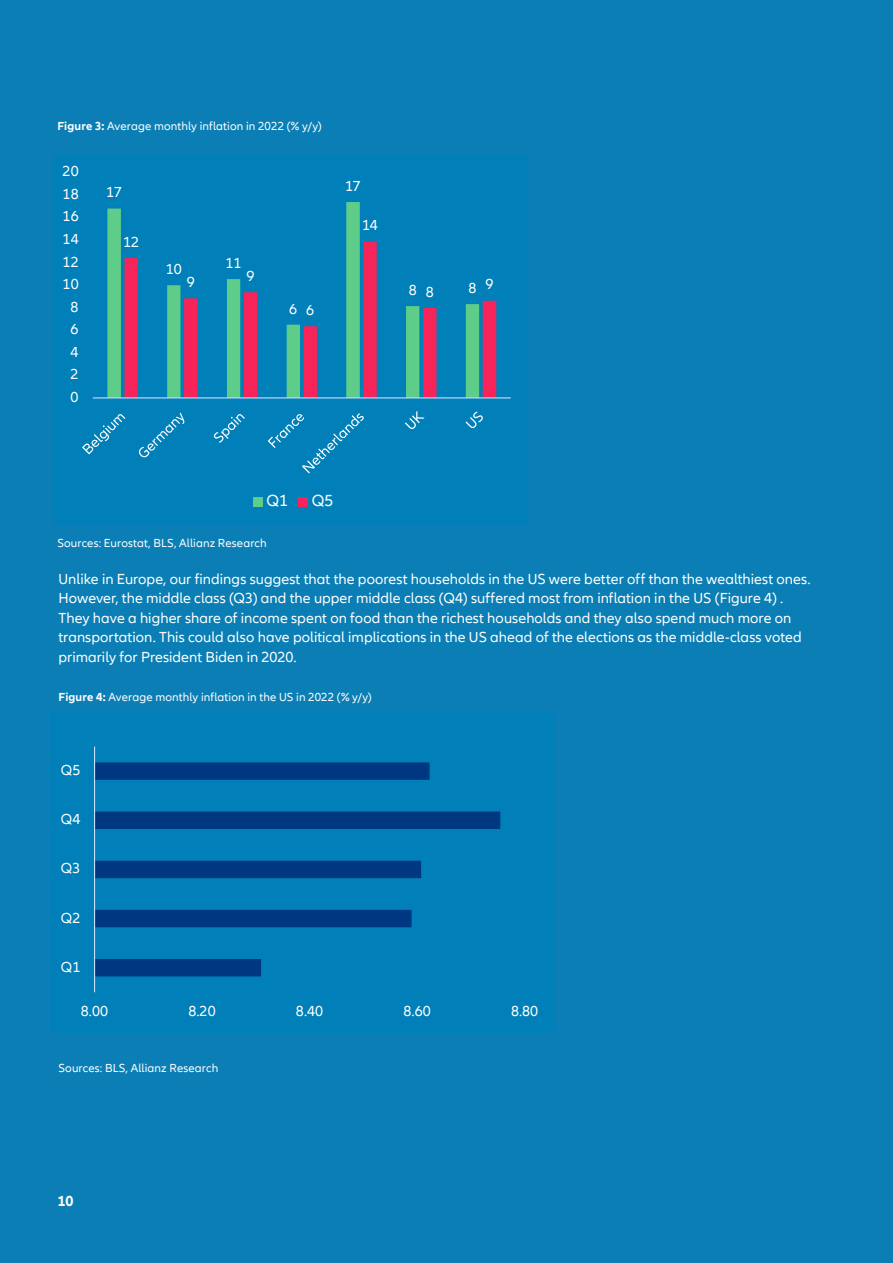
<style>
.page{position:relative;width:893px;height:1263px;background:#0b7fb5}
.page>*{position:absolute;margin:0;border:0;box-sizing:border-box;transform-origin:0 0}
.t1{font:16.5px "Allianz Neo";color:#fff}
.t2{font:15px/19.5px "Allianz Neo";letter-spacing:.005em;color:#fff}
.t3{font:700 15px "Allianz Neo";color:#fff}
.t4{font:12px "Allianz Neo";letter-spacing:.01em;color:#fff}
.s1{font-weight:700}
</style>
<div class="page">
<div style="left:53px;top:155px;width:474px;height:370px;background:#007fb8"></div>
<svg style="left:107px;top:202px;width:253px;height:195px"></svg>
<svg style="left:124px;top:241px;width:372px;height:156px"></svg>
<hr style="left:93px;top:397px;width:418px;height:1px;background:#c6deff">
<svg style="left:82px;top:414px;width:43px;height:40px"></svg>
<svg style="left:139px;top:413px;width:45px;height:44px"></svg>
<svg style="left:214px;top:414px;width:31px;height:29px"></svg>
<svg style="left:268px;top:413px;width:96px;height:60px"></svg>
<svg style="left:405px;top:411px;width:20px;height:18px"></svg>
<svg style="left:465px;top:412px;width:18px;height:16px"></svg>
<div style="left:253px;top:497px;width:10px;height:9px;background:#5fcd8a"></div>
<div style="left:299px;top:497px;width:9px;height:9px;background:#f62459"></div>
<div style="left:50px;top:711px;width:504px;height:321px;background:#007fb8"></div>
<svg style="left:95px;top:762px;width:405px;height:214px"></svg>
<hr style="left:94px;top:746px;width:1px;height:246px;background:#c6deff">
<p class="t4" style="left:57px;top:119px;width:266px"><span class="s1">Figure 3:</span> Average monthly inflation in 2022 (% y/y)</p>
<p class="t2" style="left:63px;top:162px;width:18px">20</p>
<p class="t2" style="left:63px;top:184px;width:18px">18</p>
<p class="t2" style="left:63px;top:207px;width:18px">16</p>
<p class="t2" style="left:63px;top:230px;width:18px">14</p>
<p class="t2" style="left:63px;top:252px;width:18px">12</p>
<p class="t2" style="left:63px;top:275px;width:18px">10</p>
<p class="t2" style="left:71px;top:297px;width:10px">8</p>
<p class="t2" style="left:71px;top:320px;width:10px">6</p>
<p class="t2" style="left:71px;top:342px;width:10px">4</p>
<p class="t2" style="left:71px;top:365px;width:10px">2</p>
<p class="t2" style="left:71px;top:387px;width:10px">0</p>
<p class="t2" style="left:106px;top:183px;width:17px">17</p>
<p class="t2" style="left:123px;top:233px;width:17px">12</p>
<p class="t2" style="left:166px;top:260px;width:17px">10</p>
<p class="t2" style="left:187px;top:273px;width:10px">9</p>
<p class="t2" style="left:226px;top:254px;width:17px">11</p>
<p class="t2" style="left:246px;top:267px;width:10px">9</p>
<p class="t2" style="left:289px;top:299px;width:10px">6</p>
<p class="t2" style="left:306px;top:301px;width:10px">6</p>
<p class="t2" style="left:345px;top:176px;width:17px">17</p>
<p class="t2" style="left:362px;top:216px;width:17px">14</p>
<p class="t2" style="left:409px;top:281px;width:10px">8</p>
<p class="t2" style="left:468px;top:279px;width:10px">8</p>
<p class="t2" style="left:426px;top:282px;width:10px">8</p>
<p class="t2" style="left:485px;top:275px;width:10px">9</p>
<p class="t1" style="left:267px;top:491px;width:23px">Q1</p>
<p class="t1" style="left:312px;top:491px;width:23px">Q5</p>
<p class="t4" style="left:57px;top:536px;width:211px">Sources: Eurostat, BLS, Allianz Research</p>
<p class="t2" style="left:58px;top:570px;width:754px">Unlike in Europe, our findings suggest that the poorest households in the US were better off than the wealthiest ones.<br>However, the middle class (Q3) and the upper middle class (Q4) suffered most from inflation in the US (Figure 4) .<br>They have a higher share of income spent on food than the richest households and they also spend much more on transportation. This could also have political implications in the US ahead of the elections as the middle-class voted primarily for President Biden in 2020.</p>
<p class="t4" style="left:58px;top:690px;width:315px"><span class="s1">Figure 4:</span> Average monthly inflation in the US in 2022 (% y/y)</p>
<p class="t2" style="left:61px;top:761px;width:21px">Q5</p>
<p class="t2" style="left:61px;top:810px;width:21px">Q4</p>
<p class="t2" style="left:61px;top:859px;width:21px">Q3</p>
<p class="t2" style="left:61px;top:908px;width:21px">Q2</p>
<p class="t2" style="left:61px;top:957px;width:21px">Q1</p>
<p class="t2" style="left:81px;top:1001px;width:29px">8.00</p>
<p class="t2" style="left:188px;top:1001px;width:29px">8.20</p>
<p class="t2" style="left:296px;top:1001px;width:29px">8.40</p>
<p class="t2" style="left:403px;top:1001px;width:29px">8.60</p>
<p class="t2" style="left:511px;top:1001px;width:29px">8.80</p>
<p class="t4" style="left:58px;top:1061px;width:161px">Sources: BLS, Allianz Research</p>
<p class="t3" style="left:57px;top:1192px;width:18px">10</p>
</div>
